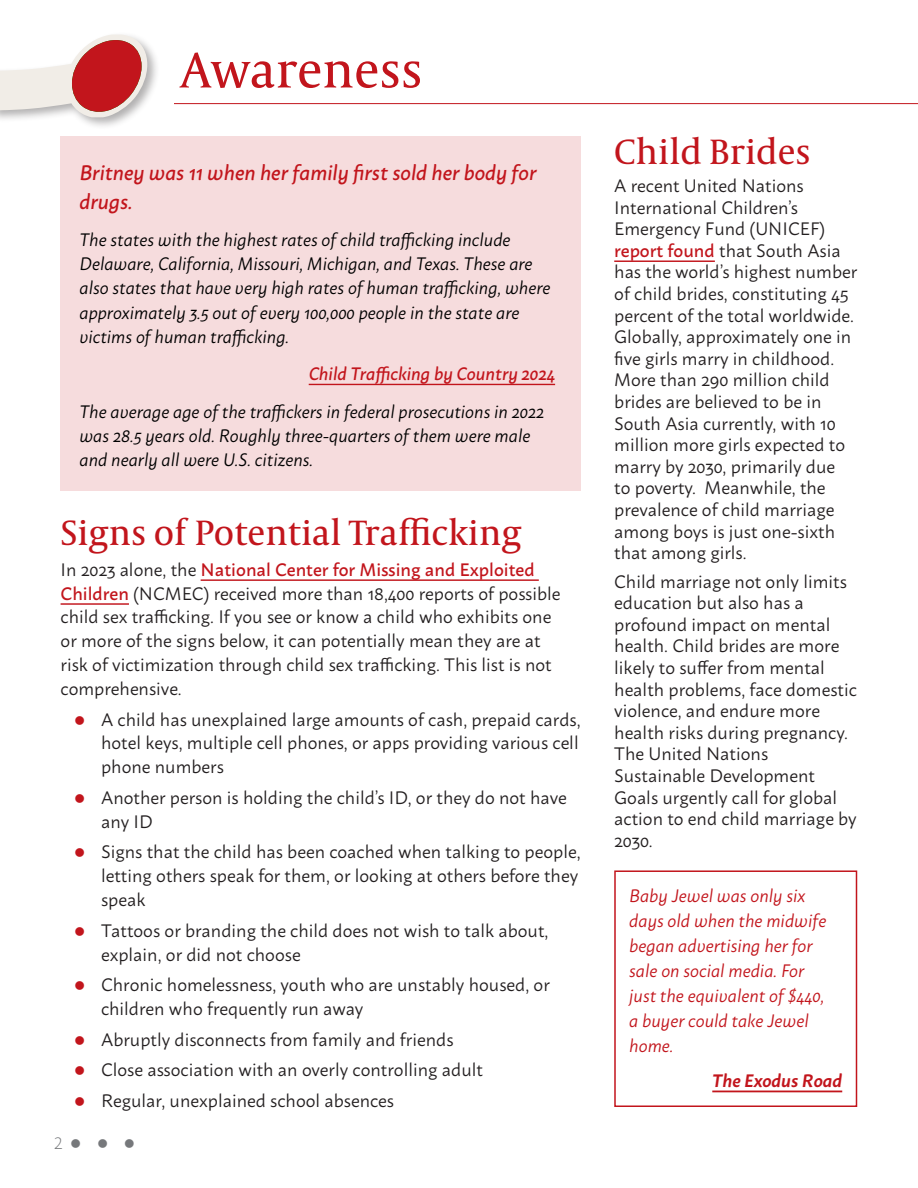
<style>
.page{position:relative;width:918px;height:1188px;background:#fff}
.page>*{position:absolute;margin:0;border:0;box-sizing:border-box;transform-origin:0 0}
.t1{font:51px "Capitolium News 2";color:#c2151c}
.t2{font:36px "Capitolium News 2";color:#c2151c}
.t3{font:italic 500 21px/28.7px "Macho";color:#c2151c}
.Yellow_Bullets_with_Black_Text{font:18px/21.6px "Macho";color:#231f20}
.t4{font:italic 18px/24.2px "Macho";color:#000}
.t5{font:italic 18px/24.9px "Macho";color:#c2151c}
.t6{font:italic 500 18px "Macho";color:#c2151c}
.t7{font:italic 600 18px "Macho";color:#c2151c}
.t8{font:300 16.5px "Macho";color:#76787b}
.s1{font-weight:500;color:#c2151c}
</style>
<div class="page">
<div style="left:614px;top:870px;width:243px;height:237px;border:2px solid #c2151c"></div>
<div style="left:0;top:31px;width:160px;height:99px;background:#231f20;opacity:.35"></div>
<svg style="left:0;top:35px;width:147px;height:82px"></svg>
<hr style="left:174px;top:103px;width:744px;height:1px;background:#c2151c">
<div style="left:60px;top:137px;width:520px;height:354px;background:#f6dcdd"></div>
<hr style="left:309px;top:384px;width:246px;height:1px;background:#c2151c">
<hr style="left:201px;top:579px;width:338px;height:2px;background:#c2151c">
<hr style="left:61px;top:603px;width:68px;height:2px;background:#c2151c">
<hr style="left:614px;top:261px;width:101px;height:1px;background:#c2151c">
<hr style="left:712px;top:1091px;width:130px;height:1px;background:#c2151c">
<p class="t1" style="left:181px;top:35px;width:243px">Awareness</p>
<p class="t3" style="left:79px;top:157px;width:459px">Britney was 11 when her family first sold her body for drugs.</p>
<p class="t4" style="left:79px;top:226px;width:473px">The states with the highest rates of child trafficking include Delaware, California, Missouri, Michigan, and Texas. These are also states that have very high rates of human trafficking, where approximately 3.5 out of every 100,000 people in the state are victims of human trafficking.</p>
<p class="t6" style="left:309px;top:358px;width:248px">Child Trafficking by Country 2024</p>
<p class="t4" style="left:79px;top:398px;width:466px">The average age of the traffickers in federal prosecutions in 2022 was 28.5 years old. Roughly three-quarters of them were male and nearly all were U.S. citizens.</p>
<p class="t2" style="left:61px;top:508px;width:463px">Signs of Potential Trafficking</p>
<p class="Yellow_Bullets_with_Black_Text" style="left:61px;top:556px;width:502px;line-height:23.9px">In 2023 alone, the <span class="s1">National Center for Missing and Exploited Children</span> (NCMEC) received more than 18,400 reports of possible child sex trafficking. If you see or know a child who exhibits one or more of the signs below, it can potentially mean they are at risk of victimization through child sex trafficking. This list is not comprehensive.</p>
<p class="Yellow_Bullets_with_Black_Text" style="left:101px;top:706px;width:481px;line-height:23.9px;text-align:justify">A child has unexplained large amounts of cash, prepaid cards, hotel keys, multiple cell phones, or apps providing various cell phone numbers</p>
<p class="Yellow_Bullets_with_Black_Text" style="left:101px;top:784px;width:467px;line-height:23.9px">Another person is holding the child’s ID, or they do not have any ID</p>
<p class="Yellow_Bullets_with_Black_Text" style="left:101px;top:838px;width:481px;line-height:23.9px">Signs that the child has been coached when talking to people, letting others speak for them, or looking at others before they speak</p>
<p class="Yellow_Bullets_with_Black_Text" style="left:101px;top:917px;width:449px;line-height:23.9px">Tattoos or branding the child does not wish to talk about, explain, or did not choose</p>
<p class="Yellow_Bullets_with_Black_Text" style="left:101px;top:971px;width:450px;line-height:23.9px">Chronic homelessness, youth who are unstably housed, or children who frequently run away</p>
<p class="Yellow_Bullets_with_Black_Text" style="left:101px;top:1027px;width:354px">Abruptly disconnects from family and friends</p>
<p class="Yellow_Bullets_with_Black_Text" style="left:101px;top:1057px;width:383px">Close association with an overly controlling adult</p>
<p class="Yellow_Bullets_with_Black_Text" style="left:101px;top:1088px;width:295px">Regular, unexplained school absences</p>
<p class="t8" style="left:54px;top:1129px;width:83px">2 ●●●</p>
<p class="t2" style="left:614px;top:126px;width:198px">Child Brides</p>
<p class="Yellow_Bullets_with_Black_Text" style="left:614px;top:173px;width:245px">A recent United Nations<br>International Children’s<br>Emergency Fund (UNICEF) <span class="s1">report found</span> that South Asia has the world’s highest number of child brides, constituting 45 percent of the total worldwide.<br>Globally, approximately one in five girls marry in childhood.<br>More than 290 million child brides are believed to be in<br>South Asia currently, with 10 million more girls expected to marry by 2030, primarily due<br>to poverty. Meanwhile, the prevalence of child marriage among boys is just one-sixth that among girls.</p>
<p class="Yellow_Bullets_with_Black_Text" style="left:614px;top:569px;width:244px">Child marriage not only limits education but also has a profound impact on mental health. Child brides are more likely to suffer from mental health problems, face domestic violence, and endure more health risks during pregnancy.<br>The United Nations<br>Sustainable Development<br>Goals urgently call for global action to end child marriage by<br>2030.</p>
<p class="t5" style="left:629px;top:882px;width:199px">Baby Jewel was only six days old when the midwife began advertising her for sale on social media. For just the equivalent of $440, a buyer could take Jewel home.</p>
<p class="t7" style="left:712px;top:1065px;width:131px">The Exodus Road</p>
</div>
